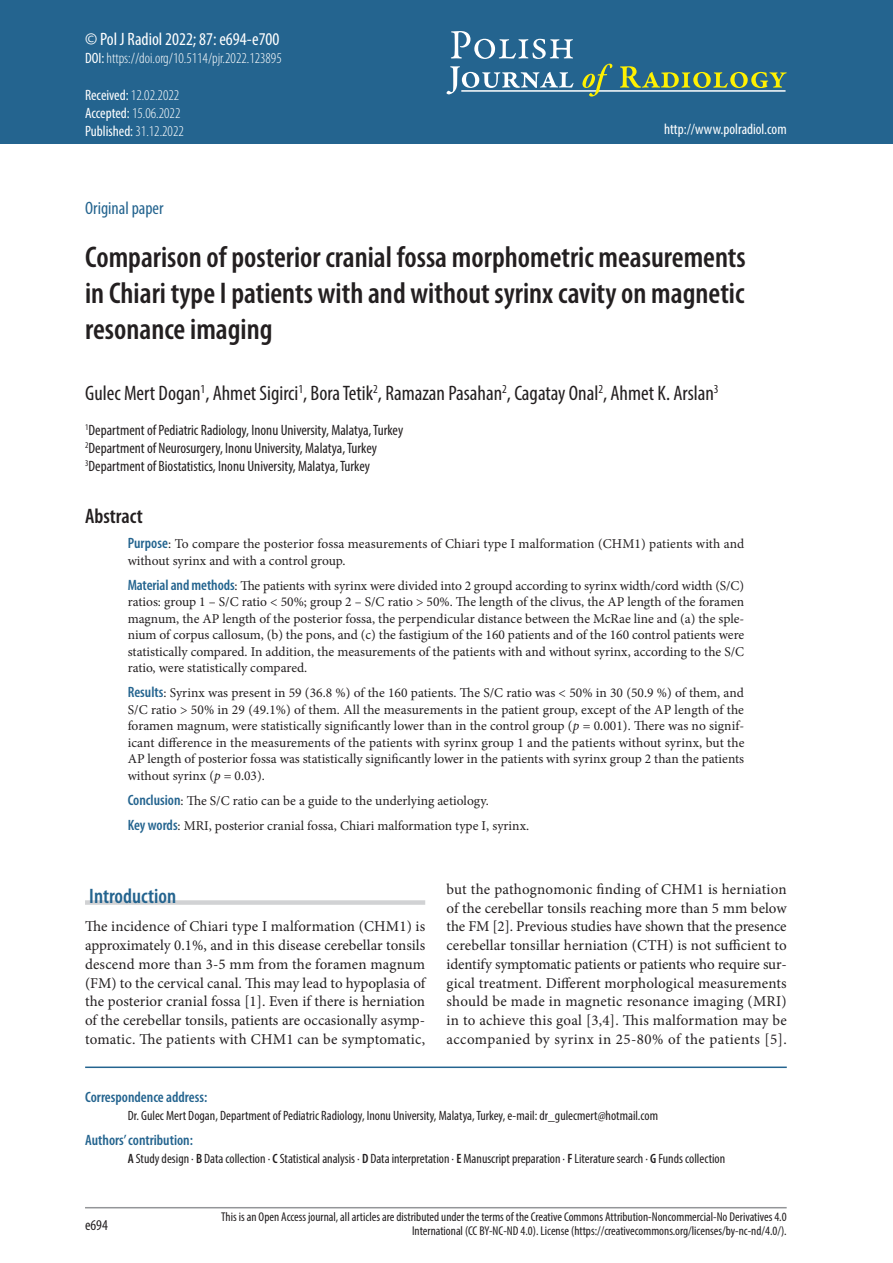
<style>
.page{position:relative;width:893px;height:1263px;background:#fff}
.page>*{position:absolute;margin:0;border:0;box-sizing:border-box;transform-origin:0 0}
.t1{font:600 condensed 30px/36px "Myriad Pro";color:#231f20;text-align:justify}
.t2{font:condensed 21px "Myriad Pro";color:#231f20}
.t3{font:600 condensed 21px "Myriad Pro";color:#24648f}
.t4{font:600 condensed 21px "Myriad Pro";color:#231f20}
.t5{font:condensed 18px "Myriad Pro";color:#fff}
.t6{font:condensed 18px "Myriad Pro";color:#24648f}
.t7{font:15px/18.8px "Minion Pro";letter-spacing:.015em;color:#231f20;text-align:justify}
.t8{font:condensed 15px/18px "Myriad Pro";color:#231f20}
.t9{font:300 condensed 15px/18px "Myriad Pro";color:#fff}
.t10{font:600 condensed 15px "Myriad Pro";color:#24648f}
.t11{font:condensed 15px "Myriad Pro";color:#fff}
.t12{font:13.5px/16.5px "Minion Pro";color:#231f20}
.t13{font:condensed 13.5px "Myriad Pro";color:#231f20}
.t14{font:condensed 12.75px/14.2px "Myriad Pro";color:#231f20;text-align:right}
.s1{font-weight:400}
.s2{font-family:"Myriad Pro";font-weight:600;font-stretch:condensed;font-size:15px;color:#24648f}
.s3{font-style:italic}
.s4{font-weight:600}
</style>
<div class="page">
<hr style="left:85px;top:1207px;width:702px;height:1px;background:#939598">
<div style="left:0;top:0;width:893px;height:144px;background:#24648f"></div>
<svg style="left:451px;top:31px;width:122px;height:28px"></svg>
<svg style="left:446px;top:66px;width:127px;height:28px"></svg>
<hr style="left:461px;top:90px;width:324px;height:2px;background:#fff">
<svg style="left:582px;top:64px;width:30px;height:33px"></svg>
<svg style="left:620px;top:66px;width:167px;height:22px"></svg>
<hr style="left:85px;top:1066px;width:702px;height:2px;background:#24648f">
<div style="left:85px;top:900px;width:340px;height:5px;background:#d1d2d4"></div>
<h3 class="t5" style="left:85px;top:28px;width:196px">© Pol J Radiol 2022; 87: e694-e700</h3>
<p class="t9" style="left:85px;top:48px;width:198px"><span class="s1">DOI:</span> https://doi.org/10.5114/pjr.2022.123895</p>
<p class="t9" style="left:85px;top:86px;width:100px"><span class="s1">Received:</span> 12.02.2022<br><span class="s1">Accepted:</span> 15.06.2022<br><span class="s1">Published:</span> 31.12.2022</p>
<p class="t11" style="left:664px;top:120px;width:124px">http://www.polradiol.com</p>
<h3 class="t6" style="left:85px;top:197px;width:80px">Original paper</h3>
<h1 class="t1" style="left:85px;top:238px;width:662px">Comparison of posterior cranial fossa morphometric measurements in Chiari type I patients with and without syrinx cavity on magnetic resonance imaging</h1>
<h2 class="t2" style="left:85px;top:380px;width:635px">Gulec Mert Dogan<sup>1</sup>, Ahmet Sigirci<sup>1</sup>, Bora Tetik<sup>2</sup>, Ramazan Pasahan<sup>2</sup>, Cagatay Onal<sup>2</sup>, Ahmet K. Arslan<sup>3</sup></h2>
<p class="t8" style="left:85px;top:420px;width:320px"><sup>1</sup>Department of Pediatric Radiology, Inonu University, Malatya, Turkey<br><sup>2</sup>Department of Neurosurgery, Inonu University, Malatya, Turkey<br><sup>3</sup>Department of Biostatistics, Inonu University, Malatya, Turkey</p>
<h2 class="t4" style="left:85px;top:503px;width:59px">Abstract</h2>
<p class="t12" style="left:128px;top:536px;width:618px"><span class="s2">Purpose</span>: To compare the posterior fossa measurements of Chiari type I malformation (CHM1) patients with and without syrinx and with a control group.</p>
<p class="t12" style="left:128px;top:577px;width:618px;text-align:justify"><span class="s2">Material and methods</span>: The patients with syrinx were divided into 2 groupd according to syrinx width/cord width (S/C) ratios: group 1 – S/C ratio &lt; 50%; group 2 – S/C ratio &gt; 50%. The length of the clivus, the AP length of the foramen magnum, the AP length of the posterior fossa, the perpendicular distance between the McRae line and (a) the sple&shy;nium of corpus callosum, (b) the pons, and (c) the fastigium of the 160 patients and of the 160 control patients were statistically compared. In addition, the measurements of the patients with and without syrinx, according to the S/C ratio, were statistically compared.</p>
<p class="t12" style="left:128px;top:685px;width:618px;text-align:justify"><span class="s2">Results</span>: Syrinx was present in 59 (36.8 %) of the 160 patients. The S/C ratio was &lt; 50% in 30 (50.9 %) of them, and S/C ratio &gt; 50% in 29 (49.1%) of them. All the measurements in the patient group, except of the AP length of the foramen magnum, were statistically significantly lower than in the control group (<span class="s3">p</span> = 0.001). There was no signif&shy;icant difference in the measurements of the patients with syrinx group 1 and the patients without syrinx, but the AP length of posterior fossa was statistically significantly lower in the patients with syrinx group 2 than the patients without syrinx (<span class="s3">p</span> = 0.03).</p>
<p class="t12" style="left:128px;top:788px;width:403px;line-height:25px"><span class="s2">Conclusion</span>: The S/C ratio can be a guide to the underlying aetiology.<br><span class="s2">Key words</span>: MRI, posterior cranial fossa, Chiari malformation type I, syrinx.</p>
<h2 class="t3" style="left:89px;top:883px;width:88px">Introduction</h2>
<p class="t7" style="left:85px;top:917px;width:342px">The incidence of Chiari type I malformation (CHM1) is approximately 0.1%, and in this disease cerebellar tonsils descend more than 3-5 mm from the foramen magnum (FM) to the cervical canal. This may lead to hypoplasia of the posterior cranial fossa [1]. Even if there is herniation of the cerebellar tonsils, patients are occasionally asymp&shy;tomatic. The patients with CHM1 can be symptomatic,</p>
<p class="t7" style="left:446px;top:880px;width:342px">but the pathognomonic finding of CHM1 is herniation of the cerebellar tonsils reaching more than 5 mm below the FM [2]. Previous studies have shown that the presence cerebellar tonsillar herniation (CTH) is not sufficient to identify symptomatic patients or patients who require sur&shy;gical treatment. Different morphological measurements should be made in magnetic resonance imaging (MRI) in to achieve this goal [3,4]. This malformation may be accompanied by syrinx in 25-80% of the patients [5].</p>
<p class="t10" style="left:85px;top:1088px;width:124px">Correspondence address:</p>
<p class="t13" style="left:128px;top:1107px;width:532px">Dr. Gulec Mert Dogan, Department of Pediatric Radiology, Inonu University, Malatya, Turkey, e-mail: dr_gulecmert@hotmail.com</p>
<p class="t10" style="left:85px;top:1131px;width:109px">Authors’ contribution:</p>
<p class="t13" style="left:128px;top:1150px;width:599px"><span class="s4">A</span> Study design ∙ <span class="s4">B</span> Data collection ∙ <span class="s4">C</span> Statistical analysis ∙ <span class="s4">D</span> Data interpretation ∙ <span class="s4">E</span> Manuscript preparation ∙ <span class="s4">F</span> Literature search ∙ <span class="s4">G</span> Funds collection</p>
<p class="t8" style="left:85px;top:1216px;width:24px">e694</p>
<p class="t14" style="left:221px;top:1209px;width:567px">This is an Open Access journal, all articles are distributed under the terms of the Creative Commons Attribution-Noncommercial-No Derivatives 4.0<br>International (CC BY-NC-ND 4.0). License (https://creativecommons.org/licenses/by-nc-nd/4.0/).</p>
</div>
